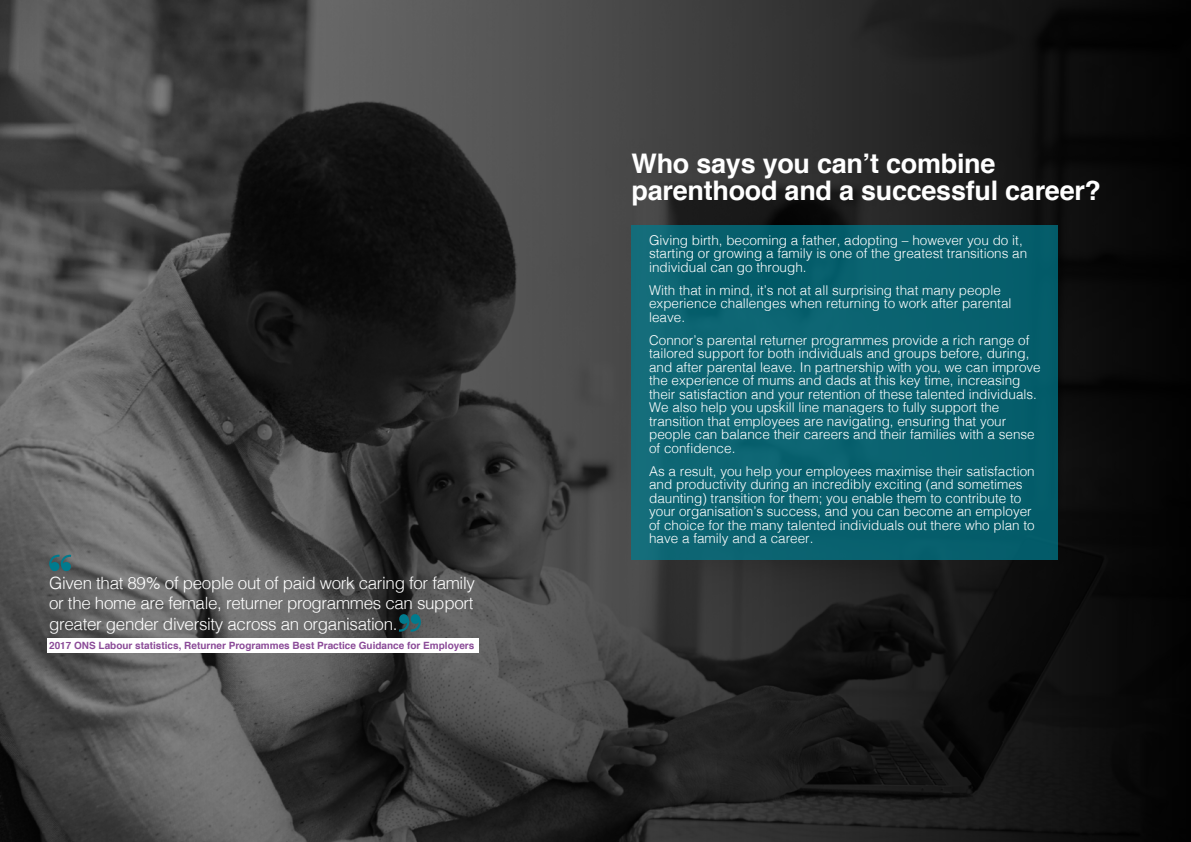
<style>
.page{position:relative;width:1191px;height:842px;background:#fff}
.page>*{position:absolute;margin:0;border:0;box-sizing:border-box;transform-origin:0 0}
.t1{font:700 27px/27px "Helvetica";letter-spacing:-.01em;color:#fff}
.t2{font:300 17px/20.4px "Helvetica";letter-spacing:-.02em;color:#fff;text-align:justify}
.t3{font:300 13.5px/13.5px "Helvetica";color:#fff}
.t4{font:700 10px "Helvetica";color:#8b4c98}
</style>
<div class="page">
<img style="left:0;top:0;width:1191px;height:842px">
<div style="left:631px;top:225px;width:426px;height:335px;background:#09626f"></div>
<div style="left:47px;top:639px;width:431px;height:14px;background:#fff"></div>
<svg style="left:49px;top:554px;width:23px;height:18px"></svg>
<svg style="left:398px;top:613px;width:23px;height:19px"></svg>
<p class="t2" style="left:49px;top:572px;width:427px">Given that 89% of people out of paid work caring for family or the home are female, returner programmes can support greater gender diversity across an organisation.</p>
<p class="t4" style="left:49px;top:637px;width:427px">2017 ONS Labour statistics, Returner Programmes Best Practice Guidance for Employers</p>
<h1 class="t1" style="left:631px;top:151px;width:471px">Who says you can’t combine parenthood and a successful career?</h1>
<p class="t3" style="left:649px;top:232px;width:380px">Giving birth, becoming a father, adopting – however you do it, starting or growing a family is one of the greatest transitions an individual can go through.</p>
<p class="t3" style="left:649px;top:282px;width:364px">With that in mind, it’s not at all surprising that many people experience challenges when returning to work after parental leave.</p>
<p class="t3" style="left:649px;top:332px;width:393px">Connor’s parental returner programmes provide a rich range of tailored support for both individuals and groups before, during, and after parental leave. In partnership with you, we can improve the experience of mums and dads at this key time, increasing their satisfaction and your retention of these talented individuals.<br>We also help you upskill line managers to fully support the transition that employees are navigating, ensuring that your people can balance their careers and their families with a sense of confidence.</p>
<p class="t3" style="left:649px;top:463px;width:387px">As a result, you help your employees maximise their satisfaction and productivity during an incredibly exciting (and sometimes daunting) transition for them; you enable them to contribute to your organisation’s success, and you can become an employer of choice for the many talented individuals out there who plan to have a family and a career.</p>
</div>
